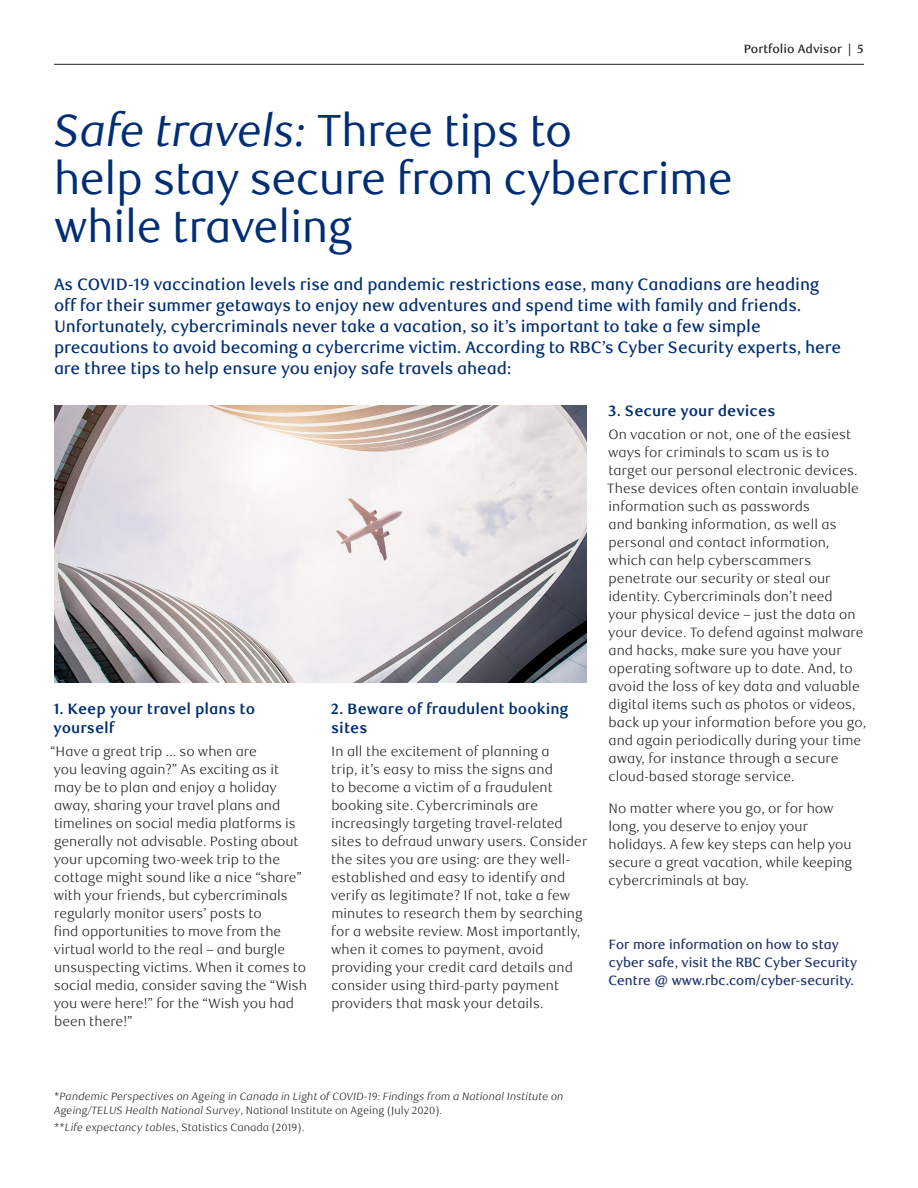
<style>
.page{position:relative;width:918px;height:1188px;background:#fff}
.page>*{position:absolute;margin:0;border:0;box-sizing:border-box;transform-origin:0 0}
._1-Main_Title{font:45px/48px "RBC Display";color:#002d74}
.call-out_text{font:500 16.5px/21px "RBC Text";letter-spacing:-.01em;color:#002d74}
._4-Text_Headline{font:700 15px/19.5px "RBC Text";color:#002d74}
._5-Body_Copy{font:300 13.5px/18px "RBC Text";letter-spacing:.005em;color:#231f20}
.Call_to_action{font:500 13.5px/18px "RBC Display";letter-spacing:.005em;color:#22346f}
.t1{font:500 12px "RBC Text";color:#231f20}
._5-Body_Copy-2{font:italic 300 10.5px/13.5px "RBC Text";color:#231f20}
._5-Body_Copy-3{font:300 10.5px "RBC Text";color:#231f20}
.s1{font-style:italic}
.s2{font-style:normal}
</style>
<div class="page">
<img style="left:54px;top:405px;width:533px;height:278px">
<hr style="left:54px;top:64px;width:810px;height:1px;background:#231f20">
<p class="t1" style="left:744px;top:42px;width:122px">Portfolio Advisor | 5</p>
<p class="_1-Main_Title" style="left:54px;top:107px;width:680px"><span class="s1">Safe travels:</span> Three tips to<br>help stay secure from cybercrime while traveling</p>
<p class="call-out_text" style="left:54px;top:274px;width:789px">As COVID-19 vaccination levels rise and pandemic restrictions ease, many Canadians are heading off for their summer getaways to enjoy new adventures and spend time with family and friends.<br>Unfortunately, cybercriminals never take a vacation, so it’s important to take a few simple precautions to avoid becoming a cybercrime victim. According to RBC’s Cyber Security experts, here are three tips to help ensure you enjoy safe travels ahead:</p>
<p class="_4-Text_Headline" style="left:54px;top:699px;width:203px">1. Keep your travel plans to yourself</p>
<p class="_5-Body_Copy" style="left:50px;top:742px;width:258px">“Have a great trip … so when are<br>you leaving again?” As exciting as it<br>may be to plan and enjoy a holiday away, sharing your travel plans and timelines on social media platforms is generally not advisable. Posting about your upcoming two-week trip to the cottage might sound like a nice “share” with your friends, but cybercriminals regularly monitor users’ posts to<br>find opportunities to move from the virtual world to the real – and burgle unsuspecting victims. When it comes to social media, consider saving the “Wish you were here!” for the “Wish you had been there!”</p>
<p class="_4-Text_Headline" style="left:331px;top:699px;width:239px">2. Beware of fraudulent booking sites</p>
<p class="_5-Body_Copy" style="left:331px;top:742px;width:258px">In all the excitement of planning a<br>trip, it’s easy to miss the signs and<br>to become a victim of a fraudulent booking site. Cybercriminals are increasingly targeting travel-related sites to defraud unwary users. Consider the sites you are using: are they well&shy;established and easy to identify and verify as legitimate? If not, take a few minutes to research them by searching for a website review. Most importantly, when it comes to payment, avoid providing your credit card details and consider using third-party payment providers that mask your details.</p>
<p class="_4-Text_Headline" style="left:608px;top:402px;width:169px">3. Secure your devices</p>
<p class="_5-Body_Copy" style="left:607px;top:425px;width:261px">On vacation or not, one of the easiest ways for criminals to scam us is to target our personal electronic devices.<br>These devices often contain invaluable information such as passwords<br>and banking information, as well as personal and contact information, which can help cyberscammers penetrate our security or steal our identity. Cybercriminals don’t need<br>your physical device – just the data on your device. To defend against malware and hacks, make sure you have your operating software up to date. And, to avoid the loss of key data and valuable digital items such as photos or videos, back up your information before you go, and again periodically during your time away, for instance through a secure cloud-based storage service.</p>
<p class="_5-Body_Copy" style="left:608px;top:799px;width:245px">No matter where you go, or for how long, you deserve to enjoy your holidays. A few key steps can help you secure a great vacation, while keeping cybercriminals at bay.</p>
<p class="Call_to_action" style="left:609px;top:936px;width:250px">For more information on how to stay cyber safe, visit the RBC Cyber Security<br>Centre @ www.rbc.com/cyber-security.</p>
<p class="_5-Body_Copy-2" style="left:54px;top:1090px;width:511px"><span class="s2">*</span>Pandemic Perspectives on Ageing in Canada in Light of COVID-19: Findings from a National Institute on<br>Ageing/TELUS Health National Survey<span class="s2">, National Institute on Ageing (July 2020).</span></p>
<p class="_5-Body_Copy-3" style="left:54px;top:1121px;width:252px">**<span class="s1">Life expectancy tables</span>, Statistics Canada (2019).</p>
</div>
